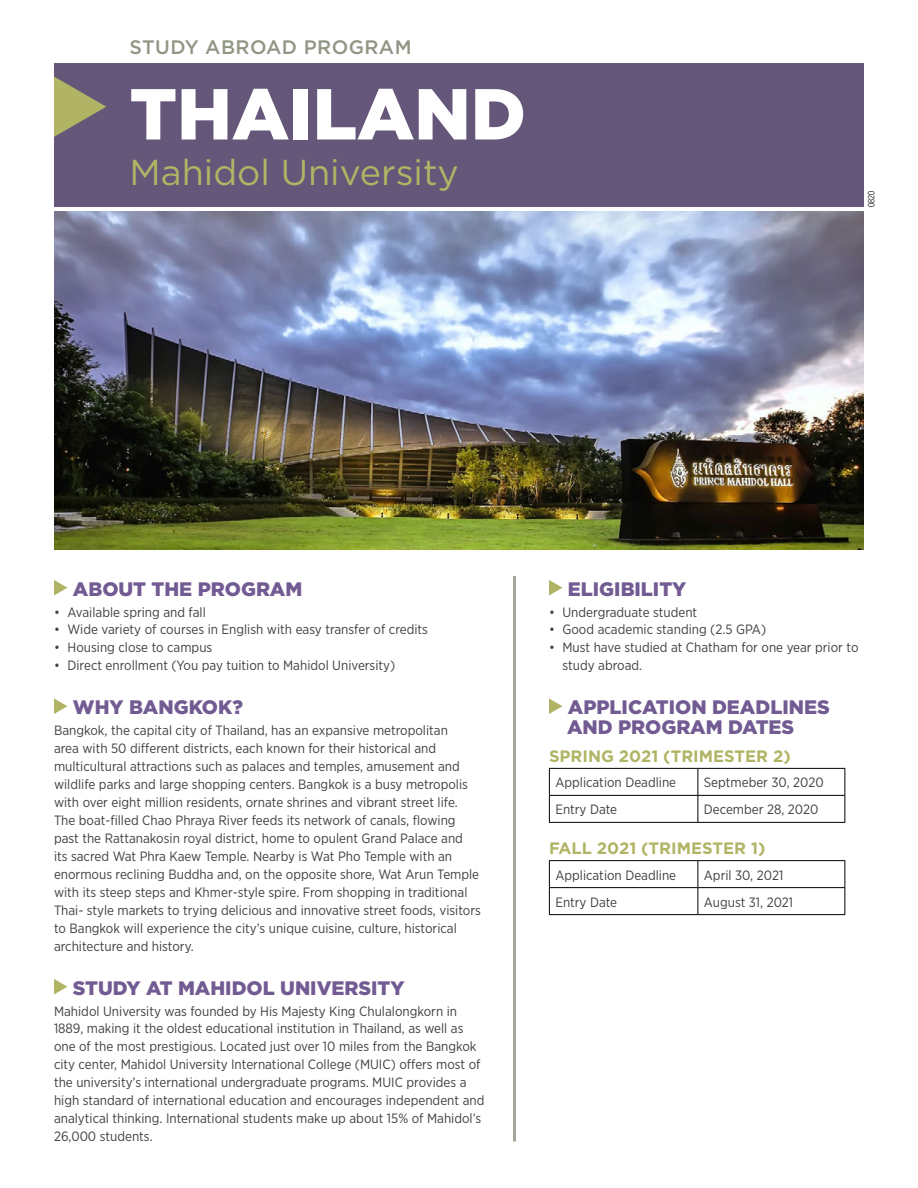
<style>
.page{position:relative;width:918px;height:1188px;background:#fff}
.page>*{position:absolute;margin:0;border:0;box-sizing:border-box;transform-origin:0 0}
.t1{font:900 72px "Gotham";color:#fff}
.t2{font:36px "Gotham";color:#b0b464}
.t3{font:900 19.5px/19.5px "Gotham";color:#725b93}
.t4{font:500 19.5px "Gotham";letter-spacing:.02em;color:#909684}
.t5{font:700 16.5px "Gotham";color:#b0b464}
.t6{font:13.5px/18px "Gotham Narrow";color:#414042}
.t7{font:300 condensed 9px "Univers";color:#000}
</style>
<div class="page">
<img style="left:54px;top:212px;width:810px;height:338px">
<svg style="left:54px;top:580px;width:14px;height:15px"></svg>
<svg style="left:54px;top:698px;width:14px;height:16px"></svg>
<svg style="left:54px;top:979px;width:14px;height:15px"></svg>
<div style="left:54px;top:63px;width:810px;height:144px;background:#65577a"></div>
<svg style="left:54px;top:77px;width:52px;height:60px"></svg>
<svg style="left:549px;top:580px;width:13px;height:15px"></svg>
<svg style="left:549px;top:698px;width:13px;height:16px"></svg>
<hr style="left:549px;top:768px;width:149px;height:1px;background:#000">
<hr style="left:698px;top:768px;width:147px;height:1px;background:#000">
<hr style="left:549px;top:795px;width:149px;height:1px;background:#000">
<svg style="left:549px;top:769px;width:1px;height:53px"></svg>
<hr style="left:698px;top:795px;width:147px;height:1px;background:#000">
<svg style="left:698px;top:769px;width:1px;height:53px"></svg>
<svg style="left:844px;top:769px;width:1px;height:53px"></svg>
<hr style="left:549px;top:822px;width:149px;height:1px;background:#000">
<hr style="left:698px;top:822px;width:147px;height:1px;background:#000">
<hr style="left:549px;top:860px;width:149px;height:1px;background:#000">
<hr style="left:698px;top:860px;width:147px;height:1px;background:#000">
<hr style="left:549px;top:887px;width:149px;height:1px;background:#000">
<svg style="left:549px;top:861px;width:1px;height:53px"></svg>
<hr style="left:698px;top:887px;width:147px;height:1px;background:#000">
<svg style="left:698px;top:861px;width:1px;height:53px"></svg>
<svg style="left:844px;top:861px;width:1px;height:53px"></svg>
<hr style="left:549px;top:914px;width:149px;height:1px;background:#000">
<hr style="left:698px;top:914px;width:147px;height:1px;background:#000">
<hr style="left:513px;top:576px;width:3px;height:566px;background:#a4a89a">
<h3 class="t4" style="left:130px;top:36px;width:284px">STUDY ABROAD PROGRAM</h3>
<h1 class="t1" style="left:130px;top:72px;width:398px">THAILAND</h1>
<h2 class="t2" style="left:130px;top:152px;width:331px">Mahidol University</h2>
<p class="t7" style="left:866px;top:207px;width:17px;rotate:-90deg">0820</p>
<h3 class="t3" style="left:73px;top:578px;width:231px">ABOUT THE PROGRAM</h3>
<p class="t6" style="left:54px;top:602px;width:153px">• Available spring and fall</p>
<p class="t6" style="left:54px;top:620px;width:376px">• Wide variety of courses in English with easy transfer of credits</p>
<p class="t6" style="left:54px;top:638px;width:160px">• Housing close to campus</p>
<p class="t6" style="left:54px;top:656px;width:343px">• Direct enrollment (You pay tuition to Mahidol University)</p>
<h3 class="t3" style="left:73px;top:697px;width:172px">WHY BANGKOK?</h3>
<p class="t6" style="left:54px;top:721px;width:428px">Bangkok, the capital city of Thailand, has an expansive metropolitan<br>area with 50 different districts, each known for their historical and multicultural attractions such as palaces and temples, amusement and wildlife parks and large shopping centers. Bangkok is a busy metropolis with over eight million residents, ornate shrines and vibrant street life.<br>The boat-filled Chao Phraya River feeds its network of canals, flowing past the Rattanakosin royal district, home to opulent Grand Palace and<br>its sacred Wat Phra Kaew Temple. Nearby is Wat Pho Temple with an enormous reclining Buddha and, on the opposite shore, Wat Arun Temple with its steep steps and Khmer-style spire. From shopping in traditional Thai- style markets to trying delicious and innovative street foods, visitors to Bangkok will experience the city’s unique cuisine, culture, historical architecture and history.</p>
<h3 class="t3" style="left:73px;top:977px;width:333px">STUDY AT MAHIDOL UNIVERSITY</h3>
<p class="t6" style="left:54px;top:1001px;width:432px">Mahidol University was founded by His Majesty King Chulalongkorn in 1889, making it the oldest educational institution in Thailand, as well as one of the most prestigious. Located just over 10 miles from the Bangkok city center, Mahidol University International College (MUIC) offers most of the university’s international undergraduate programs. MUIC provides a high standard of international education and encourages independent and analytical thinking. International students make up about 15% of Mahidol’s 26,000 students.</p>
<h3 class="t3" style="left:568px;top:578px;width:120px">ELIGIBILITY</h3>
<p class="t6" style="left:549px;top:602px;width:150px">• Undergraduate student</p>
<p class="t6" style="left:549px;top:620px;width:219px">• Good academic standing (2.5 GPA)</p>
<p class="t6" style="left:562px;top:638px;width:297px;text-indent:-14px">• Must have studied at Chatham for one year prior to study abroad.</p>
<h3 class="t3" style="left:567px;top:697px;width:264px">APPLICATION DEADLINES<br>AND PROGRAM DATES</h3>
<p class="t5" style="left:549px;top:747px;width:243px">SPRING 2021 (TRIMESTER 2)</p>
<p class="t6" style="left:555px;top:773px;width:122px">Application Deadline</p>
<p class="t6" style="left:704px;top:773px;width:121px">Septmeber 30, 2020</p>
<p class="t6" style="left:555px;top:800px;width:63px">Entry Date</p>
<p class="t6" style="left:704px;top:800px;width:116px">December 28, 2020</p>
<p class="t5" style="left:549px;top:839px;width:218px">FALL 2021 (TRIMESTER 1)</p>
<p class="t6" style="left:555px;top:866px;width:122px">Application Deadline</p>
<p class="t6" style="left:704px;top:866px;width:81px">April 30, 2021</p>
<p class="t6" style="left:555px;top:893px;width:63px">Entry Date</p>
<p class="t6" style="left:704px;top:893px;width:91px">August 31, 2021</p>
</div>
